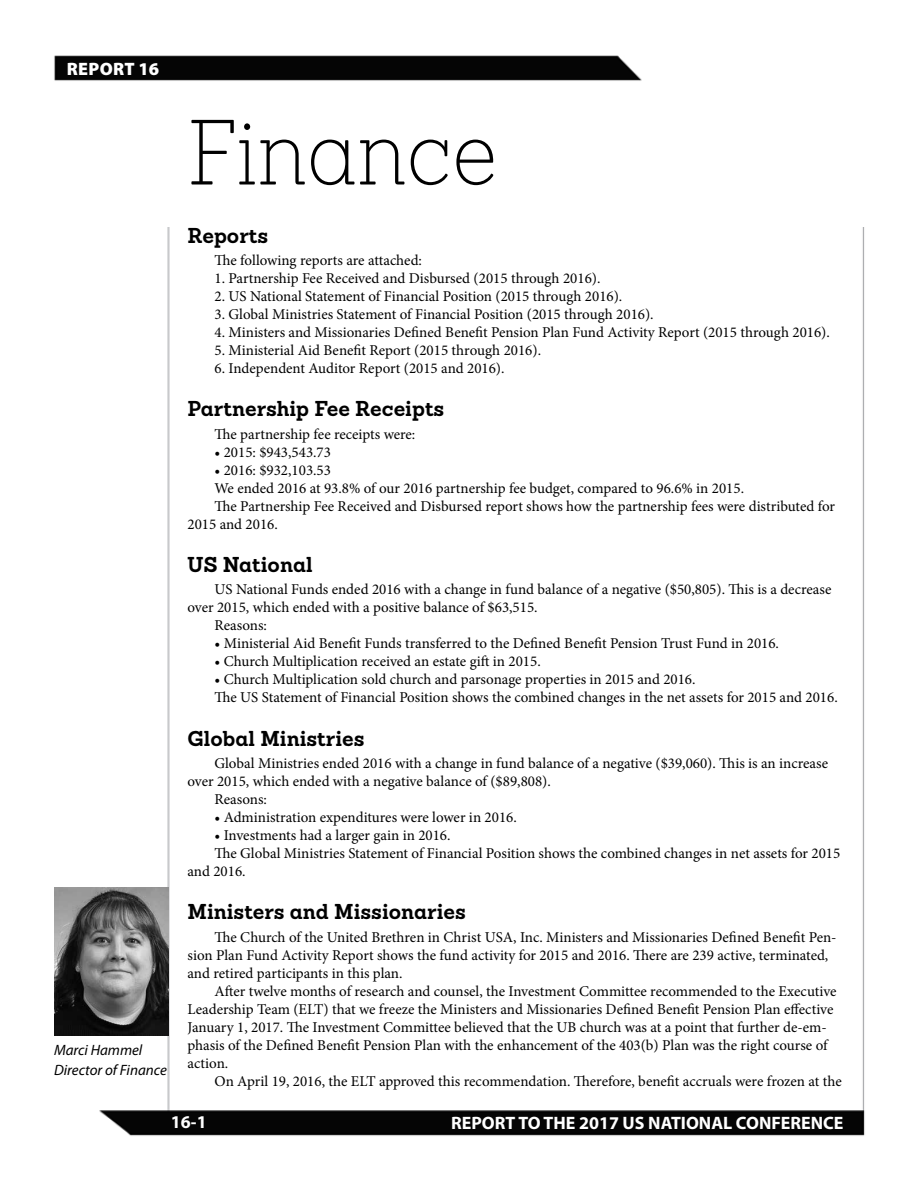
<style>
.page{position:relative;width:918px;height:1188px;background:#fff}
.page>*{position:absolute;margin:0;border:0;box-sizing:border-box;transform-origin:0 0}
.t1{font:200 90px "Sanchez";color:#000;scale:.93 1}
.t2{font:700 21px "Sanchez";color:#000}
.t3{font:900 18px "Myriad Pro";letter-spacing:.02em;color:#fff}
.t4{font:700 18px "Myriad Pro";color:#fff}
.t5{font:15px/18px "Minion Pro";color:#000}
.t6{font:italic 15px/19.5px "Myriad Pro";color:#000}
.s1{font-weight:700}
</style>
<div class="page">
<img style="left:54px;top:55px;width:811px;height:1081px">
<div style="left:155px;top:164px;width:752px;height:63px;background:#fff"></div>
<img style="left:55px;top:888px;width:114px;height:147px">
<p class="t3" style="left:67px;top:57px;width:94px">REPORT 16</p>
<p class="t6" style="left:54px;top:1040px;width:114px">Marci Hammel<br>Director of Finance</p>
<h1 class="t1" style="left:188px;top:98px;width:335px">Finance</h1>
<h2 class="t2" style="left:188px;top:221px;width:82px">Reports</h2>
<p class="t5" style="left:214px;top:251px;width:209px">The following reports are attached:</p>
<p class="t5" style="left:214px;top:269px;width:387px">1. Partnership Fee Received and Disbursed (2015 through 2016).</p>
<p class="t5" style="left:214px;top:287px;width:409px">2. US National Statement of Financial Position (2015 through 2016).</p>
<p class="t5" style="left:214px;top:305px;width:441px">3. Global Ministries Statement of Financial Position (2015 through 2016).</p>
<p class="t5" style="left:214px;top:323px;width:617px">4. Ministers and Missionaries Defined Benefit Pension Plan Fund Activity Report (2015 through 2016).</p>
<p class="t5" style="left:214px;top:341px;width:328px">5. Ministerial Aid Benefit Report (2015 through 2016).</p>
<p class="t5" style="left:214px;top:359px;width:292px">6. Independent Auditor Report (2015 and 2016).</p>
<h2 class="t2" style="left:188px;top:394px;width:258px">Partnership Fee Receipts</h2>
<p class="t5" style="left:214px;top:425px;width:202px">The partnership fee receipts were:</p>
<p class="t5" style="left:214px;top:443px;width:118px">• 2015: $943,543.73</p>
<p class="t5" style="left:214px;top:461px;width:118px">• 2016: $932,103.53</p>
<p class="t5" style="left:214px;top:479px;width:531px">We ended 2016 at 93.8% of our 2016 partnership fee budget, compared to 96.6% in 2015.</p>
<p class="t5" style="left:214px;top:497px;width:622px">The Partnership Fee Received and Disbursed report shows how the partnership fees were distributed for</p>
<p class="t5" style="left:188px;top:515px;width:92px">2015 and 2016.</p>
<h2 class="t2" style="left:188px;top:550px;width:127px">US National</h2>
<p class="t5" style="left:214px;top:581px;width:618px">US National Funds ended 2016 with a change in fund balance of a negative ($50,805). This is a decrease</p>
<p class="t5" style="left:188px;top:599px;width:352px">over 2015, which ended with a positive balance of $63,515.</p>
<p class="t5" style="left:214px;top:617px;width:54px">Reasons:</p>
<p class="t5" style="left:214px;top:635px;width:566px">• Ministerial Aid Benefit Funds transferred to the Defined Benefit Pension Trust Fund in 2016.</p>
<p class="t5" style="left:214px;top:653px;width:328px">• Church Multiplication received an estate gift in 2015.</p>
<p class="t5" style="left:214px;top:671px;width:625px">• Church Multiplication sold church and parsonage properties in 2015 and 2016.<br>The US Statement of Financial Position shows the combined changes in the net assets for 2015 and 2016.</p>
<h2 class="t2" style="left:188px;top:724px;width:179px">Global Ministries</h2>
<p class="t5" style="left:214px;top:754px;width:615px">Global Ministries ended 2016 with a change in fund balance of a negative ($39,060). This is an increase</p>
<p class="t5" style="left:188px;top:772px;width:365px">over 2015, which ended with a negative balance of ($89,808).</p>
<p class="t5" style="left:214px;top:790px;width:54px">Reasons:</p>
<p class="t5" style="left:214px;top:808px;width:304px">• Administration expenditures were lower in 2016.</p>
<p class="t5" style="left:214px;top:826px;width:238px">• Investments had a larger gain in 2016.</p>
<p class="t5" style="left:214px;top:844px;width:627px">The Global Ministries Statement of Financial Position shows the combined changes in net assets for 2015</p>
<p class="t5" style="left:188px;top:862px;width:60px">and 2016.</p>
<h2 class="t2" style="left:188px;top:897px;width:280px">Ministers and Missionaries</h2>
<p class="t5" style="left:188px;top:928px;width:651px;text-indent:27px">The Church of the United Brethren in Christ USA, Inc. Ministers and Missionaries Defined Benefit Pen&shy;sion Plan Fund Activity Report shows the fund activity for 2015 and 2016. There are 239 active, terminated, and retired participants in this plan.</p>
<p class="t5" style="left:188px;top:982px;width:651px;text-indent:27px">After twelve months of research and counsel, the Investment Committee recommended to the Executive Leadership Team (ELT) that we freeze the Ministers and Missionaries Defined Benefit Pension Plan effective January 1, 2017. The Investment Committee believed that the UB church was at a point that further de-em&shy;phasis of the Defined Benefit Pension Plan with the enhancement of the 403(b) Plan was the right course of action.</p>
<p class="t5" style="left:214px;top:1072px;width:629px">On April 19, 2016, the ELT approved this recommendation. Therefore, benefit accruals were frozen at the</p>
<p class="t3" style="left:171px;top:1109px;width:545px"><span class="s1">16-1</span>REPORT TO THE 2013 US NATIONAL CONFERENCE | JUNE 2013</p>
<p class="t4" style="left:451px;top:1111px;width:394px">REPORT TO THE 2017 US NATIONAL CONFERENCE</p>
</div>
